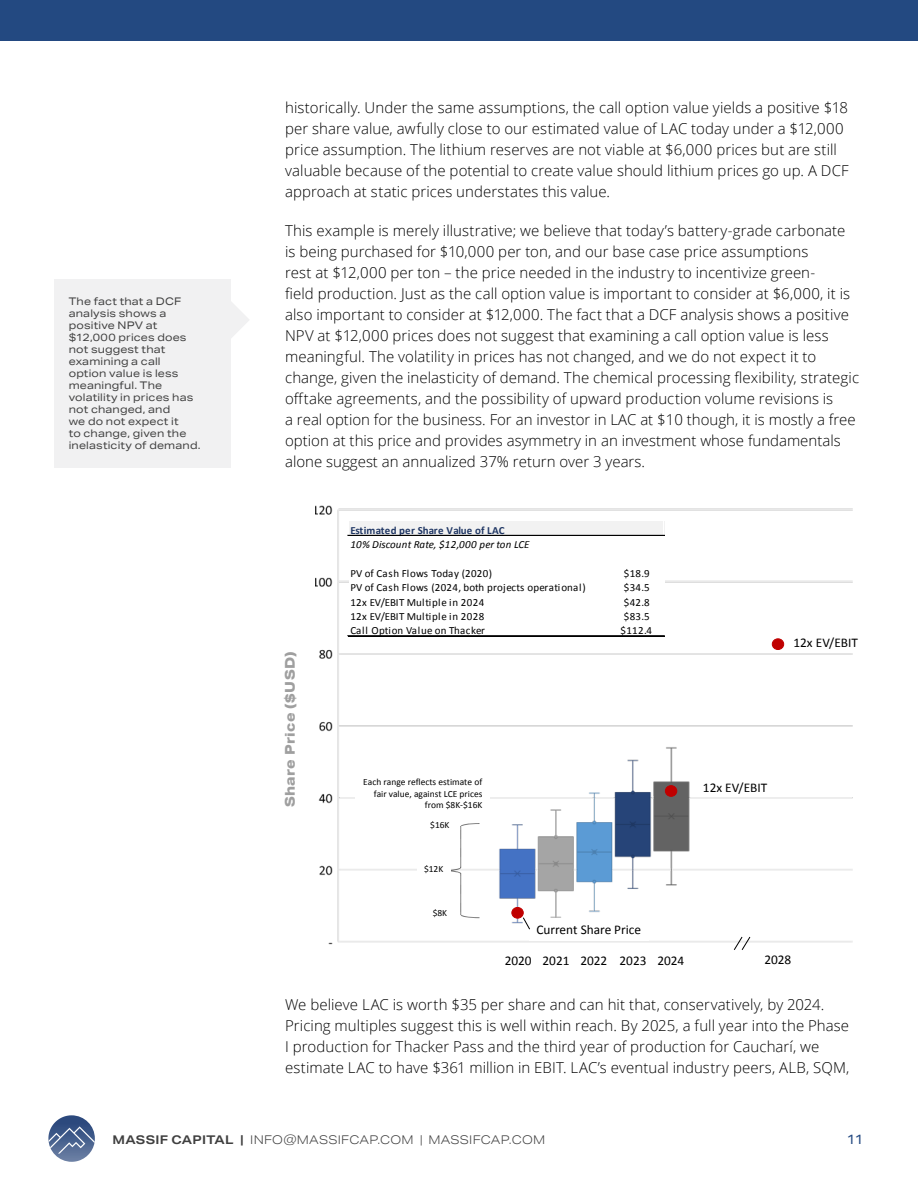
<style>
.page{position:relative;width:918px;height:1188px;background:#fff}
.page>*{position:absolute;margin:0;border:0;box-sizing:border-box;transform-origin:0 0}
.t1{font:300 15px/21px "Open Sans";letter-spacing:.005em;color:#000}
.t2{font:800 13.5px "Aktiv Grotesk Ex";letter-spacing:.025em;color:#9f9f9f}
.t3{font:13.5px "Aktiv Grotesk Ex";color:#234981}
.t4{font:13.35px "Calibri";letter-spacing:-.005em;color:#000}
.t5{font:300 12px "Aktiv Grotesk Ex";letter-spacing:.02em;color:#404040}
.t6{font:10.95px "Calibri";letter-spacing:.03em;color:#000}
.t7{font:italic 10.95px "Calibri";letter-spacing:.02em;color:#000}
.t8{font:700 10.95px "Calibri";color:#203764}
.t9{font:10.5px/12px "Aktiv Grotesk Ex";letter-spacing:.015em;color:#404040}
.t10{font:9.45px/11.4px "Calibri";color:#000;text-align:right}
.s1{font-weight:700}
</style>
<div class="page">
<svg style="left:49px;top:1116px;width:46px;height:38px"></svg>
<div style="left:0;top:0;width:918px;height:40px;background:#234981"></div>
<img style="left:315px;top:505px;width:538px;height:445px">
<svg style="left:734px;top:936px;width:17px;height:14px"></svg>
<div style="left:512px;top:907px;width:11px;height:11px;background:#c00000;border-radius:50%"></div>
<div style="left:511px;top:907px;width:13px;height:12px;border:1px solid #c00000;border-radius:50%"></div>
<div style="left:772px;top:639px;width:12px;height:11px;background:#c00000;border-radius:50%"></div>
<div style="left:772px;top:638px;width:12px;height:12px;border:1px solid #c00000;border-radius:50%"></div>
<div style="left:665px;top:786px;width:12px;height:10px;background:#c00000;border-radius:50%"></div>
<div style="left:665px;top:785px;width:12px;height:12px;border:1px solid #c00000;border-radius:50%"></div>
<svg style="left:442px;top:823px;width:38px;height:95px"></svg>
<div style="left:417px;top:860px;width:34px;height:18px;background:#fff"></div>
<div style="left:355px;top:773px;width:134px;height:41px;background:#fff"></div>
<div style="left:530px;top:918px;width:119px;height:23px;background:#fff"></div>
<div style="left:349px;top:522px;width:315px;height:14px;background:#f2f2f2"></div>
<svg style="left:663px;top:522px;width:1px;height:13px"></svg>
<div style="left:349px;top:535px;width:315px;height:102px;background:#fff"></div>
<hr style="left:348px;top:535px;width:316px;height:1px;background:#000">
<hr style="left:348px;top:635px;width:316px;height:1px;background:#000">
<hr style="left:348px;top:636px;width:316px;height:1px;background:#000">
<svg style="left:523px;top:917px;width:7px;height:13px"></svg>
<div style="left:54px;top:279px;width:177px;height:189px;background:#f1f1f2"></div>
<svg style="left:231px;top:302px;width:18px;height:36px"></svg>
<p class="t9" style="left:69px;top:296px;width:133px">The fact that a DCF analysis shows a positive NPV at $12,000 prices does not suggest that examining a call option value is less meaningful. The volatility in prices has not changed, and<br>we do not expect it<br>to change, given the inelasticity of demand.</p>
<p class="t1" style="left:285px;top:96px;width:565px">historically. Under the same assumptions, the call option value yields a positive $18 per share value, awfully close to our estimated value of LAC today under a $12,000 price assumption. The lithium reserves are not viable at $6,000 prices but are still valuable because of the potential to create value should lithium prices go up. A DCF approach at static prices understates this value.</p>
<p class="t1" style="left:285px;top:219px;width:576px">This example is merely illustrative; we believe that today’s battery-grade carbonate is being purchased for $10,000 per ton, and our base case price assumptions<br>rest at $12,000 per ton – the price needed in the industry to incentivize green-<br>field production. Just as the call option value is important to consider at $6,000, it is also important to consider at $12,000. The fact that a DCF analysis shows a positive NPV at $12,000 prices does not suggest that examining a call option value is less meaningful. The volatility in prices has not changed, and we do not expect it to change, given the inelasticity of demand. The chemical processing flexibility, strategic offtake agreements, and the possibility of upward production volume revisions is<br>a real option for the business. For an investor in LAC at $10 though, it is mostly a free option at this price and provides asymmetry in an investment whose fundamentals alone suggest an annualized 37% return over 3 years.</p>
<p class="t2" style="left:281px;top:807px;width:158px;rotate:-90deg">Share Price ($USD)</p>
<p class="t8" style="left:350px;top:523px;width:156px">Estimated per Share Value of LAC</p>
<p class="t7" style="left:350px;top:537px;width:181px">10% Discount Rate, $12,000 per ton LCE</p>
<p class="t6" style="left:350px;top:566px;width:143px">PV of Cash Flows Today (2020)</p>
<p class="t6" style="left:624px;top:566px;width:27px">$18.9</p>
<p class="t6" style="left:350px;top:580px;width:237px">PV of Cash Flows (2024, both projects operational)</p>
<p class="t6" style="left:624px;top:580px;width:27px">$34.5</p>
<p class="t6" style="left:350px;top:594px;width:135px">12x EV/EBIT Multiple in 2024</p>
<p class="t6" style="left:624px;top:594px;width:27px">$42.8</p>
<p class="t6" style="left:350px;top:609px;width:135px">12x EV/EBIT Multiple in 2028</p>
<p class="t6" style="left:624px;top:609px;width:27px">$83.5</p>
<p class="t6" style="left:350px;top:623px;width:136px">Call Option Value on Thacker</p>
<p class="t6" style="left:620px;top:623px;width:33px">$112.4</p>
<p class="t10" style="left:363px;top:776px;width:121px">Each range reflects estimate of fair value, against LCE prices from $8K-$16K</p>
<p class="t10" style="left:430px;top:819px;width:21px">$16K</p>
<p class="t10" style="left:424px;top:863px;width:21px">$12K</p>
<p class="t10" style="left:433px;top:907px;width:16px">$8K</p>
<p class="t4" style="left:537px;top:920px;width:106px">Current Share Price</p>
<p class="t4" style="left:794px;top:634px;width:66px">12x EV/EBIT</p>
<p class="t4" style="left:703px;top:779px;width:66px">12x EV/EBIT</p>
<p class="t4" style="left:505px;top:951px;width:181px">2020 2021 2022 2023 2024</p>
<p class="t4" style="left:764px;top:950px;width:28px">2028</p>
<p class="t1" style="left:285px;top:994px;width:566px">We believe LAC is worth $35 per share and can hit that, conservatively, by 2024.<br>Pricing multiples suggest this is well within reach. By 2025, a full year into the Phase I production for Thacker Pass and the third year of production for Caucharí, we estimate LAC to have $361 million in EBIT. LAC’s eventual industry peers, ALB, SQM,</p>
<p class="t5" style="left:113px;top:1132px;width:434px"><span class="s1">MASSIF CAPITAL |</span> INFO@MASSIFCAP.COM | MASSIFCAP.COM</p>
<p class="t3" style="left:847px;top:1131px;width:19px">11</p>
</div>
